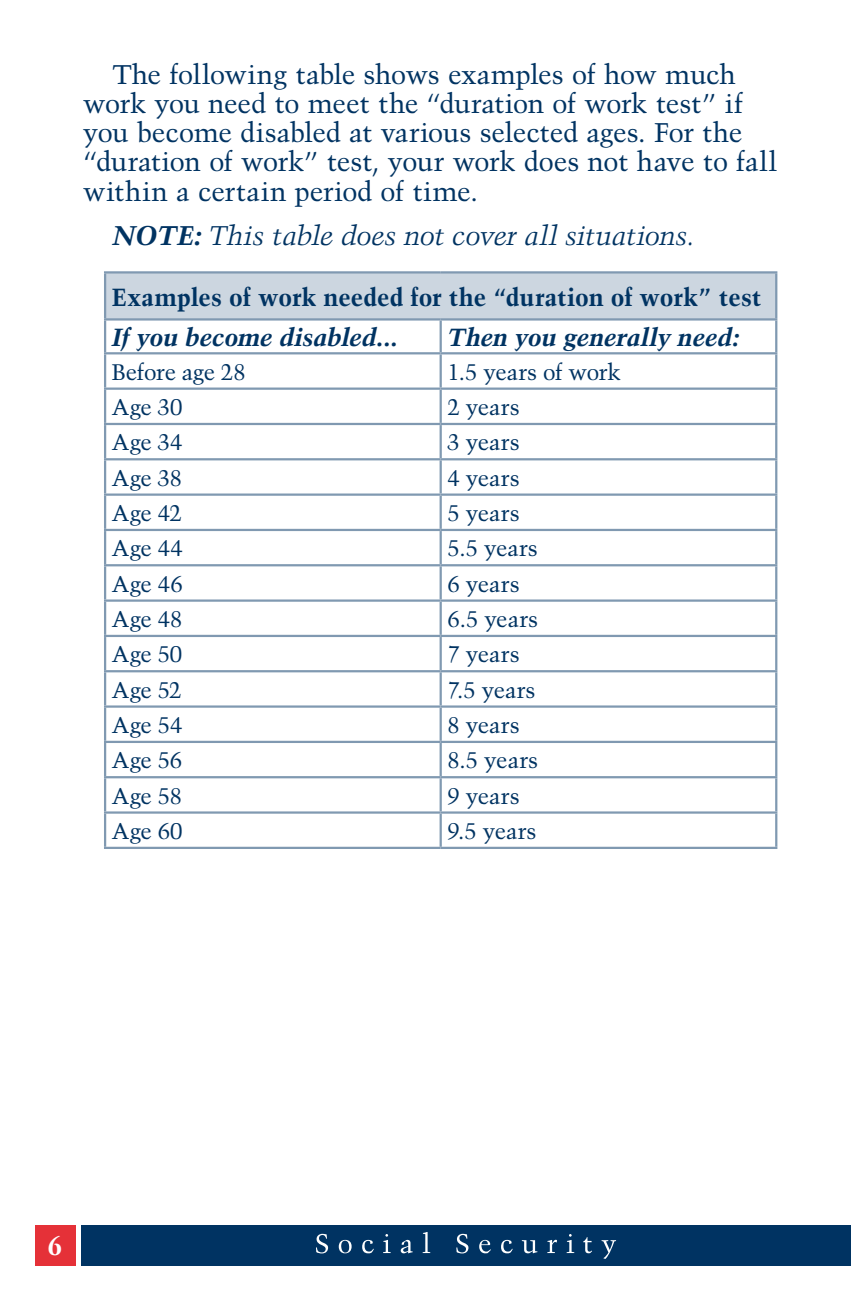
<style>
.page{position:relative;width:851px;height:1296px;background:#fff}
.page>*{position:absolute;margin:0;border:0;box-sizing:border-box;transform-origin:0 0}
.paragraph{font:27px/29.2px "Trump Mediaeval";letter-spacing:-.01em;color:#003362}
.Notes{font:italic 27px "Trump Mediaeval";letter-spacing:-.015em;color:#003362}
.t1{font:700 27px "Trump Mediaeval";color:#fff}
.t2{font:700 24.75px "Trump Mediaeval";color:#003362}
.t3{font:italic 700 24.75px "Trump Mediaeval";letter-spacing:-.01em;color:#003362}
.t4{font:22.5px "Trump Mediaeval";color:#003362}
.s1{font-weight:700}
</style>
<div class="page">
<div style="left:35px;top:1225px;width:40px;height:41px;background:#e53138"></div>
<div style="left:81px;top:1225px;width:769px;height:41px;background:#003362"></div>
<svg style="left:316px;top:1232px;width:300px;height:27px"></svg>
<div style="left:105px;top:272px;width:671px;height:47px;background:#ccd6e0"></div>
<svg style="left:106px;top:321px;width:669px;height:526px"></svg>
<hr style="left:104px;top:271px;width:336px;height:3px;background:#8099b1">
<hr style="left:104px;top:274px;width:2px;height:44px;background:#8099b1">
<hr style="left:440px;top:271px;width:337px;height:3px;background:#8099b1">
<hr style="left:775px;top:274px;width:2px;height:44px;background:#8099b1">
<hr style="left:104px;top:318px;width:336px;height:3px;background:#8099b1">
<hr style="left:104px;top:321px;width:2px;height:31px;background:#8099b1">
<hr style="left:440px;top:318px;width:337px;height:3px;background:#8099b1">
<hr style="left:439px;top:321px;width:3px;height:31px;background:#8099b1">
<hr style="left:775px;top:321px;width:2px;height:31px;background:#8099b1">
<hr style="left:104px;top:352px;width:336px;height:2px;background:#8099b1">
<hr style="left:104px;top:354px;width:2px;height:34px;background:#8099b1">
<hr style="left:440px;top:352px;width:337px;height:2px;background:#8099b1">
<hr style="left:439px;top:354px;width:3px;height:34px;background:#8099b1">
<hr style="left:775px;top:354px;width:2px;height:34px;background:#8099b1">
<hr style="left:104px;top:388px;width:336px;height:2px;background:#8099b1">
<hr style="left:104px;top:390px;width:2px;height:33px;background:#8099b1">
<hr style="left:440px;top:388px;width:337px;height:2px;background:#8099b1">
<hr style="left:439px;top:390px;width:3px;height:33px;background:#8099b1">
<hr style="left:775px;top:390px;width:2px;height:33px;background:#8099b1">
<hr style="left:104px;top:423px;width:336px;height:2px;background:#8099b1">
<hr style="left:104px;top:425px;width:2px;height:33px;background:#8099b1">
<hr style="left:440px;top:423px;width:337px;height:2px;background:#8099b1">
<hr style="left:439px;top:425px;width:3px;height:33px;background:#8099b1">
<hr style="left:775px;top:425px;width:2px;height:33px;background:#8099b1">
<hr style="left:104px;top:458px;width:336px;height:2px;background:#8099b1">
<hr style="left:104px;top:460px;width:2px;height:34px;background:#8099b1">
<hr style="left:440px;top:458px;width:337px;height:2px;background:#8099b1">
<hr style="left:439px;top:460px;width:3px;height:34px;background:#8099b1">
<hr style="left:775px;top:460px;width:2px;height:34px;background:#8099b1">
<hr style="left:104px;top:494px;width:336px;height:2px;background:#8099b1">
<hr style="left:104px;top:496px;width:2px;height:33px;background:#8099b1">
<hr style="left:440px;top:494px;width:337px;height:2px;background:#8099b1">
<hr style="left:439px;top:496px;width:3px;height:33px;background:#8099b1">
<hr style="left:775px;top:496px;width:2px;height:33px;background:#8099b1">
<hr style="left:104px;top:529px;width:336px;height:2px;background:#8099b1">
<hr style="left:104px;top:531px;width:2px;height:33px;background:#8099b1">
<hr style="left:440px;top:529px;width:337px;height:2px;background:#8099b1">
<hr style="left:439px;top:531px;width:3px;height:33px;background:#8099b1">
<hr style="left:775px;top:531px;width:2px;height:33px;background:#8099b1">
<hr style="left:104px;top:564px;width:336px;height:2px;background:#8099b1">
<hr style="left:104px;top:566px;width:2px;height:33px;background:#8099b1">
<hr style="left:440px;top:564px;width:337px;height:2px;background:#8099b1">
<hr style="left:439px;top:566px;width:3px;height:33px;background:#8099b1">
<hr style="left:775px;top:566px;width:2px;height:33px;background:#8099b1">
<hr style="left:104px;top:599px;width:336px;height:3px;background:#8099b1">
<hr style="left:104px;top:602px;width:2px;height:33px;background:#8099b1">
<hr style="left:440px;top:599px;width:337px;height:3px;background:#8099b1">
<hr style="left:439px;top:602px;width:3px;height:33px;background:#8099b1">
<hr style="left:775px;top:602px;width:2px;height:33px;background:#8099b1">
<hr style="left:104px;top:635px;width:336px;height:2px;background:#8099b1">
<hr style="left:104px;top:637px;width:2px;height:33px;background:#8099b1">
<hr style="left:440px;top:635px;width:337px;height:2px;background:#8099b1">
<hr style="left:439px;top:637px;width:3px;height:33px;background:#8099b1">
<hr style="left:775px;top:637px;width:2px;height:33px;background:#8099b1">
<hr style="left:104px;top:670px;width:336px;height:2px;background:#8099b1">
<hr style="left:104px;top:672px;width:2px;height:33px;background:#8099b1">
<hr style="left:440px;top:670px;width:337px;height:2px;background:#8099b1">
<hr style="left:439px;top:672px;width:3px;height:33px;background:#8099b1">
<hr style="left:775px;top:672px;width:2px;height:33px;background:#8099b1">
<hr style="left:104px;top:705px;width:336px;height:3px;background:#8099b1">
<hr style="left:104px;top:708px;width:2px;height:33px;background:#8099b1">
<hr style="left:440px;top:705px;width:337px;height:3px;background:#8099b1">
<hr style="left:439px;top:708px;width:3px;height:33px;background:#8099b1">
<hr style="left:775px;top:708px;width:2px;height:33px;background:#8099b1">
<hr style="left:104px;top:741px;width:336px;height:2px;background:#8099b1">
<hr style="left:104px;top:743px;width:2px;height:33px;background:#8099b1">
<hr style="left:440px;top:741px;width:337px;height:2px;background:#8099b1">
<hr style="left:439px;top:743px;width:3px;height:33px;background:#8099b1">
<hr style="left:775px;top:743px;width:2px;height:33px;background:#8099b1">
<hr style="left:104px;top:776px;width:336px;height:2px;background:#8099b1">
<hr style="left:104px;top:778px;width:2px;height:33px;background:#8099b1">
<hr style="left:440px;top:776px;width:337px;height:2px;background:#8099b1">
<hr style="left:439px;top:778px;width:3px;height:33px;background:#8099b1">
<hr style="left:775px;top:778px;width:2px;height:33px;background:#8099b1">
<hr style="left:104px;top:811px;width:336px;height:3px;background:#8099b1">
<hr style="left:104px;top:814px;width:2px;height:33px;background:#8099b1">
<hr style="left:440px;top:811px;width:337px;height:3px;background:#8099b1">
<hr style="left:439px;top:814px;width:3px;height:33px;background:#8099b1">
<hr style="left:775px;top:814px;width:2px;height:33px;background:#8099b1">
<hr style="left:104px;top:847px;width:336px;height:2px;background:#8099b1">
<hr style="left:440px;top:847px;width:337px;height:2px;background:#8099b1">
<p class="paragraph" style="left:83px;top:59px;width:695px;text-indent:29px">The following table shows examples of how much work you need to meet the “duration of work test” if you become disabled at various selected ages. For the “duration of work” test, your work does not have to fall within a certain period of time.</p>
<p class="Notes" style="left:112px;top:219px;width:584px"><span class="s1">NOTE:</span> This table does not cover all situations.</p>
<p class="t2" style="left:112px;top:282px;width:651px">Examples of work needed for the “duration of work” test</p>
<p class="t3" style="left:112px;top:322px;width:288px">If you become disabled...</p>
<p class="t3" style="left:447px;top:322px;width:293px">Then you generally need:</p>
<p class="t4" style="left:112px;top:358px;width:135px">Before age 28</p>
<p class="t4" style="left:447px;top:358px;width:175px">1.5 years of work</p>
<p class="t4" style="left:112px;top:393px;width:72px">Age 30</p>
<p class="t4" style="left:447px;top:393px;width:74px">2 years</p>
<p class="t4" style="left:112px;top:429px;width:72px">Age 34</p>
<p class="t4" style="left:447px;top:429px;width:74px">3 years</p>
<p class="t4" style="left:112px;top:464px;width:72px">Age 38</p>
<p class="t4" style="left:447px;top:464px;width:74px">4 years</p>
<p class="t4" style="left:112px;top:499px;width:72px">Age 42</p>
<p class="t4" style="left:447px;top:499px;width:74px">5 years</p>
<p class="t4" style="left:112px;top:535px;width:73px">Age 44</p>
<p class="t4" style="left:447px;top:535px;width:92px">5.5 years</p>
<p class="t4" style="left:112px;top:570px;width:72px">Age 46</p>
<p class="t4" style="left:447px;top:570px;width:74px">6 years</p>
<p class="t4" style="left:112px;top:605px;width:72px">Age 48</p>
<p class="t4" style="left:447px;top:605px;width:92px">6.5 years</p>
<p class="t4" style="left:112px;top:641px;width:72px">Age 50</p>
<p class="t4" style="left:447px;top:641px;width:74px">7 years</p>
<p class="t4" style="left:112px;top:676px;width:71px">Age 52</p>
<p class="t4" style="left:447px;top:676px;width:90px">7.5 years</p>
<p class="t4" style="left:112px;top:711px;width:72px">Age 54</p>
<p class="t4" style="left:447px;top:711px;width:74px">8 years</p>
<p class="t4" style="left:112px;top:747px;width:72px">Age 56</p>
<p class="t4" style="left:447px;top:747px;width:92px">8.5 years</p>
<p class="t4" style="left:112px;top:782px;width:72px">Age 58</p>
<p class="t4" style="left:447px;top:782px;width:74px">9 years</p>
<p class="t4" style="left:112px;top:817px;width:72px">Age 60</p>
<p class="t4" style="left:447px;top:817px;width:91px">9.5 years</p>
<p class="t1" style="left:48px;top:1228px;width:17px">6</p>
</div>
